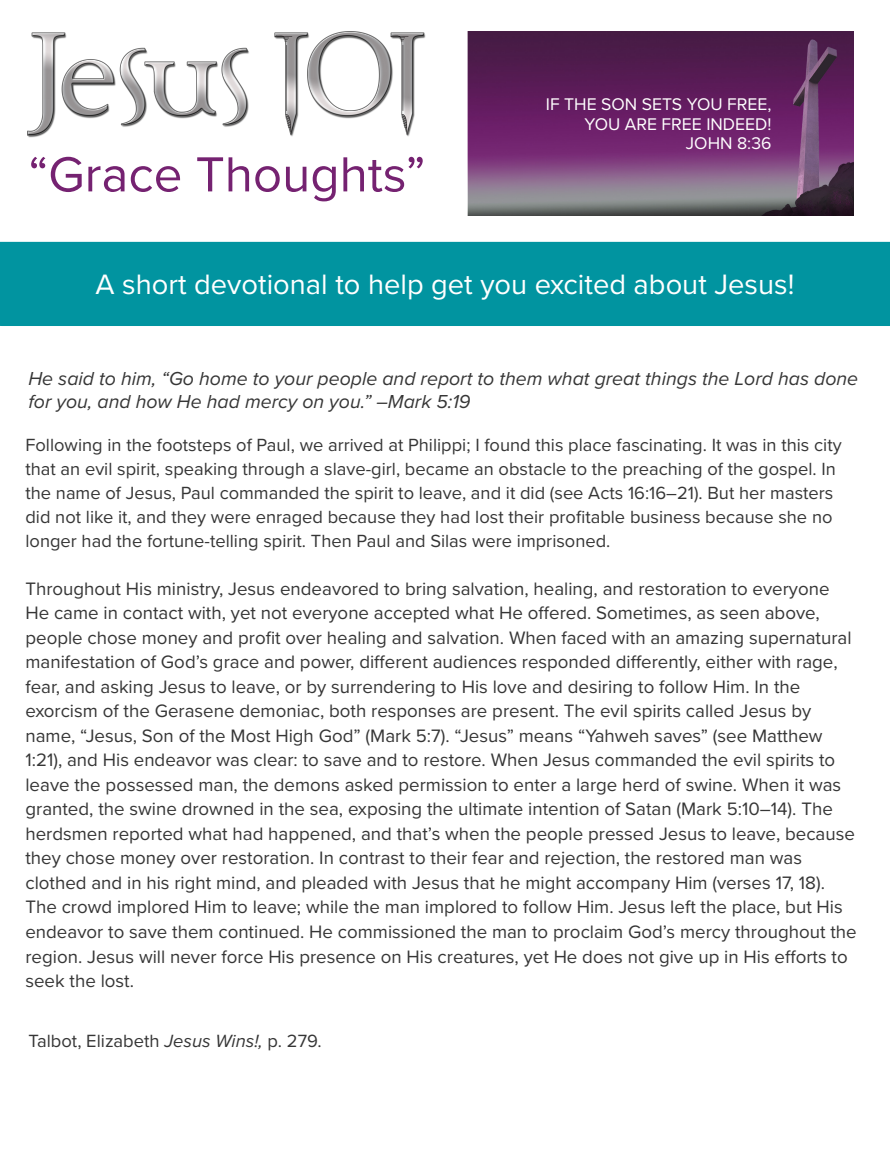
<style>
.page{position:relative;width:890px;height:1152px;background:#fff}
.page>*{position:absolute;margin:0;border:0;box-sizing:border-box;transform-origin:0 0}
.t1{font:51.2px "Proxima Nova";color:#752271}
.t2{font:29.2px "Proxima Nova";color:#fff}
.t3{font:italic 19.6px/23.2px "Proxima Nova";color:#363636}
.t4{font:18.8px/24.4px "Proxima Nova";color:#363636}
.t5{font:18.4px/24px "Proxima Nova";color:#363636}
.t6{font:17.6px/19.6px "Proxima Nova";color:#fff;text-align:right}
.s1{font-style:italic}
</style>
<div class="page">
<div style="left:0;top:242px;width:890px;height:18px;background:#0194a0"></div>
<div style="left:0;top:260px;width:890px;height:66px;background:#0194a0"></div>
<img style="left:28px;top:32px;width:397px;height:105px">
<img style="left:467px;top:32px;width:386px;height:184px">
<h1 class="t1" style="left:28px;top:136px;width:399px">“Grace Thoughts”</h1>
<p class="t6" style="left:546px;top:94px;width:227px">IF THE SON SETS YOU FREE,<br>YOU ARE FREE INDEED!<br>JOHN 8:36</p>
<h2 class="t2" style="left:96px;top:263px;width:700px">A short devotional to help get you excited about Jesus!</h2>
<p class="t3" style="left:28px;top:366px;width:831px">He said to him, “Go home to your people and report to them what great things the Lord has done for you, and how He had mercy on you.” –Mark 5:19</p>
<p class="t5" style="left:25px;top:432px;width:818px">Following in the footsteps of Paul, we arrived at Philippi; I found this place fascinating. It was in this city that an evil spirit, speaking through a slave-girl, became an obstacle to the preaching of the gospel. In the name of Jesus, Paul commanded the spirit to leave, and it did (see Acts 16:16–21). But her masters did not like it, and they were enraged because they had lost their profitable business because she no longer had the fortune-telling spirit. Then Paul and Silas were imprisoned.</p>
<p class="t4" style="left:25px;top:575px;width:833px">Throughout His ministry, Jesus endeavored to bring salvation, healing, and restoration to everyone He came in contact with, yet not everyone accepted what He offered. Sometimes, as seen above, people chose money and profit over healing and salvation. When faced with an amazing supernatural manifestation of God’s grace and power, different audiences responded differently, either with rage, fear, and asking Jesus to leave, or by surrendering to His love and desiring to follow Him. In the exorcism of the Gerasene demoniac, both responses are present. The evil spirits called Jesus by name, “Jesus, Son of the Most High God” (Mark 5:7). “Jesus” means “Yahweh saves” (see Matthew 1:21), and His endeavor was clear: to save and to restore. When Jesus commanded the evil spirits to leave the possessed man, the demons asked permission to enter a large herd of swine. When it was granted, the swine drowned in the sea, exposing the ultimate intention of Satan (Mark 5:10–14). The herdsmen reported what had happened, and that’s when the people pressed Jesus to leave, because they chose money over restoration. In contrast to their fear and rejection, the restored man was clothed and in his right mind, and pleaded with Jesus that he might accompany Him (verses 17, 18).<br>The crowd implored Him to leave; while the man implored to follow Him. Jesus left the place, but His endeavor to save them continued. He commissioned the man to proclaim God’s mercy throughout the region. Jesus will never force His presence on His creatures, yet He does not give up in His efforts to seek the lost.</p>
<p class="t5" style="left:28px;top:1028px;width:295px">Talbot, Elizabeth <span class="s1">Jesus Wins!,</span> p. 279.</p>
</div>
